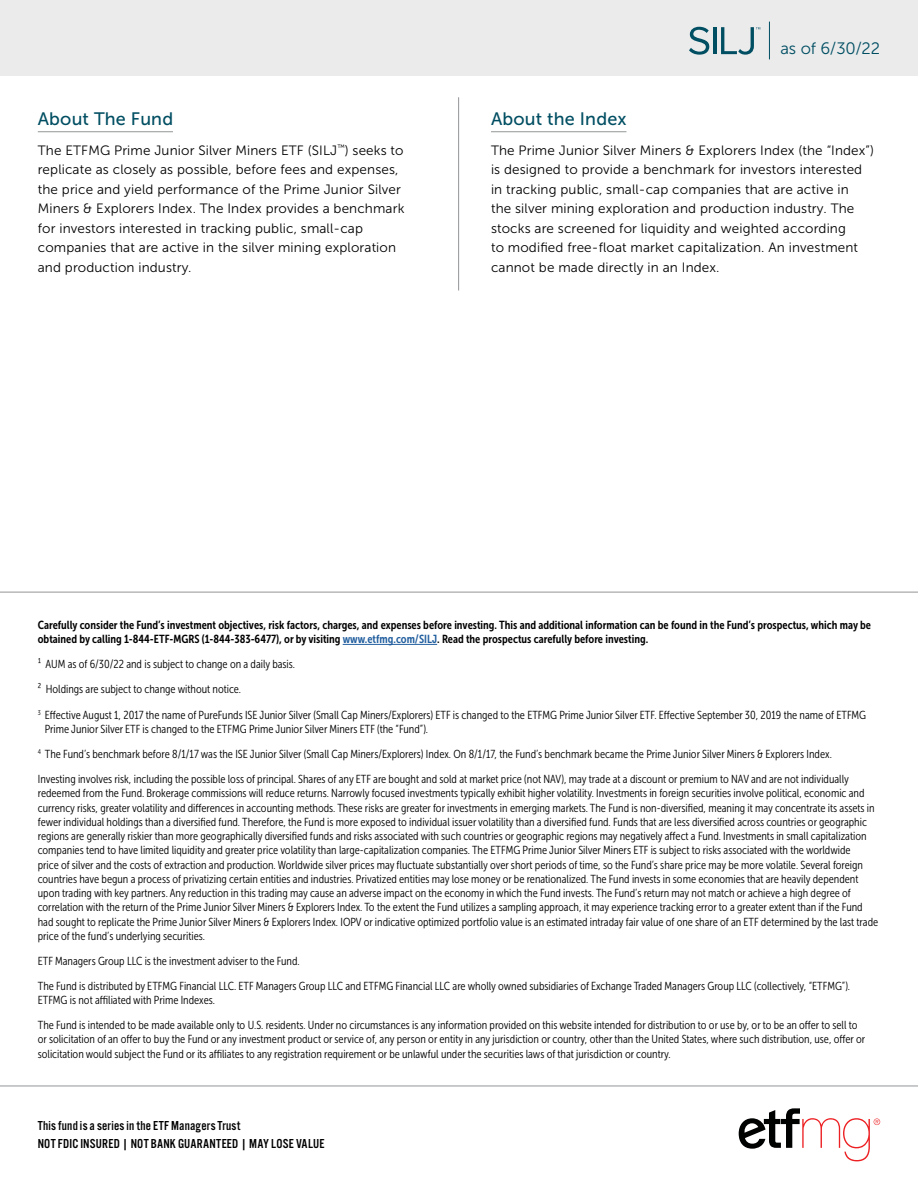
<style>
.page{position:relative;width:918px;height:1188px;background:#fff}
.page>*{position:absolute;margin:0;border:0;box-sizing:border-box;transform-origin:0 0}
.t1{font:18px "Museo Sans 500";letter-spacing:.01em;color:#004e62}
.t2{font:16.5px "Museo Sans 300";letter-spacing:-.005em;color:#004e62}
.t3{font:13.5px/19.5px "Museo Sans 300";letter-spacing:.01em;color:#000}
.t4{font:13.5px/17.7px "Alternate Got No 3 D";letter-spacing:.02em;color:#000}
.t5{font:11.7px/14.2px "Museo Sans Cond 300";color:#000}
.t6{font:11.7px/14.2px "Museo Sans Cond 700";color:#000}
.s1{color:#215e9e}
</style>
<div class="page">
<hr style="left:343px;top:644px;width:94px;height:1px;background:#215e9e">
<hr style="left:38px;top:131px;width:135px;height:1px;background:#939598">
<hr style="left:491px;top:131px;width:135px;height:1px;background:#939598">
<hr style="left:0;top:1086px;width:918px;height:1px;background:#939598">
<div style="left:0;top:0;width:918px;height:76px;background:#ebebec"></div>
<hr style="left:458px;top:97px;width:1px;height:194px;background:#939598">
<svg style="left:689px;top:27px;width:20px;height:28px"></svg>
<hr style="left:713px;top:27px;width:3px;height:27px;background:#004e62">
<svg style="left:721px;top:27px;width:39px;height:28px"></svg>
<hr style="left:769px;top:22px;width:1px;height:37px;background:#004e62">
<svg style="left:739px;top:1108px;width:141px;height:53px"></svg>
<hr style="left:0;top:592px;width:918px;height:1px;background:#939598">
<h1 class="t1" style="left:38px;top:109px;width:137px">About The Fund</h1>
<p class="t3" style="left:38px;top:141px;width:368px">The ETFMG Prime Junior Silver Miners ETF (SILJ<sup>™</sup>) seeks to replicate as closely as possible, before fees and expenses, the price and yield performance of the Prime Junior Silver Miners &amp; Explorers Index. The Index provides a benchmark for investors interested in tracking public, small-cap companies that are active in the silver mining exploration and production industry.</p>
<h2 class="t2" style="left:780px;top:39px;width:101px">as of 6/30/22</h2>
<h1 class="t1" style="left:491px;top:109px;width:137px">About the Index</h1>
<p class="t3" style="left:491px;top:141px;width:385px">The Prime Junior Silver Miners &amp; Explorers Index (the “Index”) is designed to provide a benchmark for investors interested in tracking public, small-cap companies that are active in<br>the silver mining exploration and production industry. The stocks are screened for liquidity and weighted according<br>to modified free-float market capitalization. An investment cannot be made directly in an Index.</p>
<p class="t6" style="left:38px;top:618px;width:835px">Carefully consider the Fund’s investment objectives, risk factors, charges, and expenses before investing. This and additional information can be found in the Fund’s prospectus, which may be obtained by calling 1-844-ETF-MGRS (1-844-383-6477), or by visiting <span class="s1">www.etfmg.com/SILJ</span>. Read the prospectus carefully before investing.</p>
<p class="t5" style="left:38px;top:652px;width:830px;line-height:25.2px">¹ AUM as of 6/30/22 and is subject to change on a daily basis.<br>² Holdings are subject to change without notice.<br><sup>3</sup> Effective August 1, 2017 the name of PureFunds ISE Junior Silver (Small Cap Miners/Explorers) ETF is changed to the ETFMG Prime Junior Silver ETF. Effective September 30, 2019 the name of ETFMG</p>
<p class="t5" style="left:38px;top:716px;width:813px;line-height:25px;text-indent:7px">Prime Junior Silver ETF is changed to the ETFMG Prime Junior Silver Miners ETF (the “Fund”).<br><sup>4</sup> The Fund’s benchmark before 8/1/17 was the ISE Junior Silver (Small Cap Miners/Explorers) Index. On 8/1/17, the Fund’s benchmark became the Prime Junior Silver Miners &amp; Explorers Index.<br>Investing involves risk, including the possible loss of principal. Shares of any ETF are bought and sold at market price (not NAV), may trade at a discount or premium to NAV and are not individually</p>
<p class="t5" style="left:38px;top:786px;width:842px">redeemed from the Fund. Brokerage commissions will reduce returns. Narrowly focused investments typically exhibit higher volatility. Investments in foreign securities involve political, economic and currency risks, greater volatility and differences in accounting methods. These risks are greater for investments in emerging markets. The Fund is non-diversified, meaning it may concentrate its assets in fewer individual holdings than a diversified fund. Therefore, the Fund is more exposed to individual issuer volatility than a diversified fund. Funds that are less diversified across countries or geographic regions are generally riskier than more geographically diversified funds and risks associated with such countries or geographic regions may negatively affect a Fund. Investments in small capitalization companies tend to have limited liquidity and greater price volatility than large-capitalization companies. The ETFMG Prime Junior Silver Miners ETF is subject to risks associated with the worldwide<br>price of silver and the costs of extraction and production. Worldwide silver prices may fluctuate substantially over short periods of time, so the Fund’s share price may be more volatile. Several foreign countries have begun a process of privatizing certain entities and industries. Privatized entities may lose money or be renationalized. The Fund invests in some economies that are heavily dependent upon trading with key partners. Any reduction in this trading may cause an adverse impact on the economy in which the Fund invests. The Fund’s return may not match or achieve a high degree of correlation with the return of the Prime Junior Silver Miners &amp; Explorers Index. To the extent the Fund utilizes a sampling approach, it may experience tracking error to a greater extent than if the Fund had sought to replicate the Prime Junior Silver Miners &amp; Explorers Index. IOPV or indicative optimized portfolio value is an estimated intraday fair value of one share of an ETF determined by the last trade price of the fund’s underlying securities.</p>
<p class="t5" style="left:38px;top:948px;width:814px;line-height:25px">ETF Managers Group LLC is the investment adviser to the Fund.<br>The Fund is distributed by ETFMG Financial LLC. ETF Managers Group LLC and ETFMG Financial LLC are wholly owned subsidiaries of Exchange Traded Managers Group LLC (collectively, “ETFMG”).</p>
<p class="t5" style="left:38px;top:988px;width:821px;line-height:25px">ETFMG is not affiliated with Prime Indexes.<br>The Fund is intended to be made available only to U.S. residents. Under no circumstances is any information provided on this website intended for distribution to or use by, or to be an offer to sell to</p>
<p class="t5" style="left:38px;top:1032px;width:829px">or solicitation of an offer to buy the Fund or any investment product or service of, any person or entity in any jurisdiction or country, other than the United States, where such distribution, use, offer or solicitation would subject the Fund or its affiliates to any registration requirement or be unlawful under the securities laws of that jurisdiction or country.</p>
<p class="t4" style="left:38px;top:1117px;width:288px">This fund is a series in the ETF Managers Trust<br>NOT FDIC INSURED | NOT BANK GUARANTEED | MAY LOSE VALUE</p>
</div>
